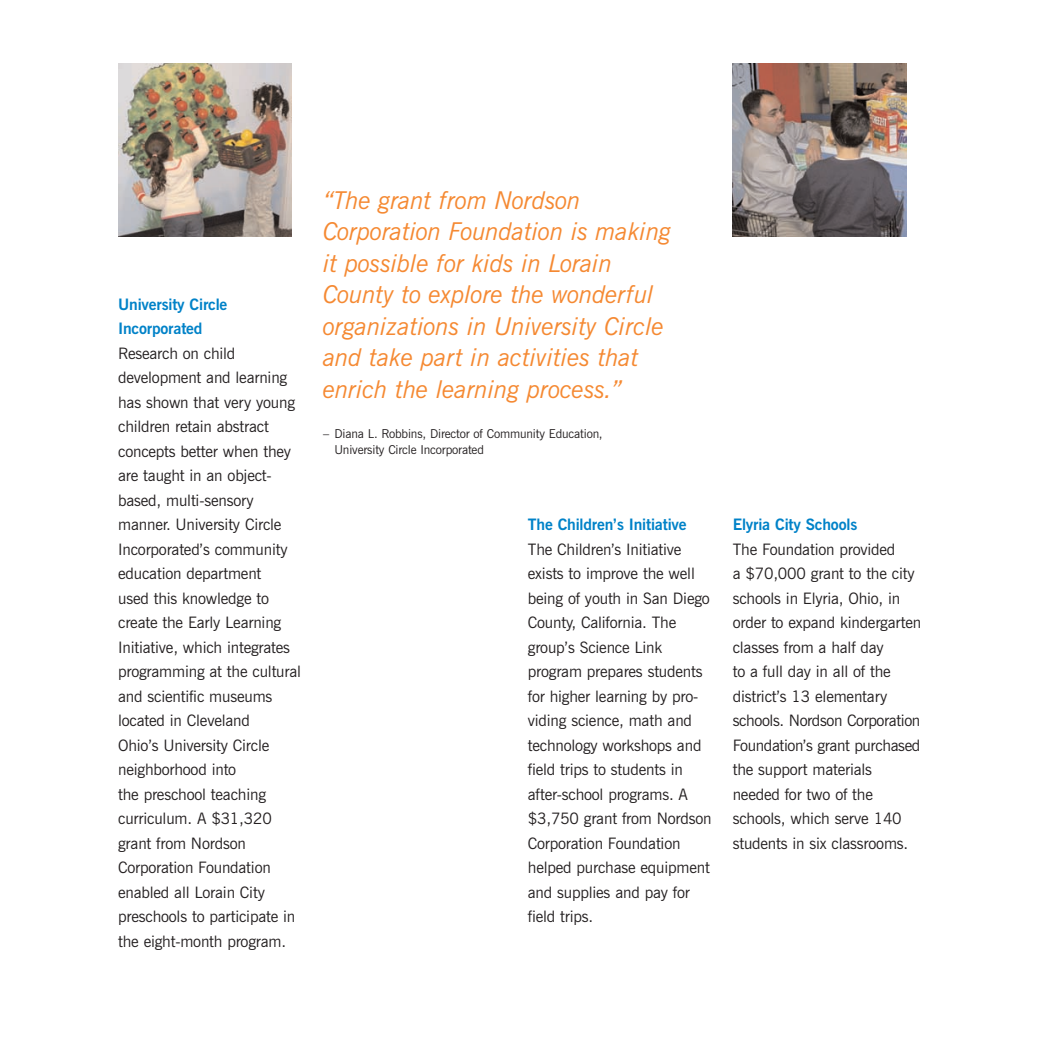
<style>
.page{position:relative;width:1040px;height:1040px;background:#fff}
.page>*{position:absolute;margin:0;border:0;box-sizing:border-box;transform-origin:0 0}
.t1{font:italic 24.5px/31.5px "News Gothic BT";letter-spacing:-.01em;color:#f58932}
.t2{font:15.75px/24.5px "News Gothic BT";letter-spacing:-.01em;color:#231f20}
.t3{font:700 15.75px/24.5px "News Gothic BT";letter-spacing:-.01em;color:#0082c8}
.t4{font:12.25px/15.8px "News Gothic BT";letter-spacing:-.01em;color:#231f20}
</style>
<div class="page">
<img style="left:732px;top:63px;width:174px;height:173px">
<img style="left:118px;top:63px;width:173px;height:173px">
<p class="t3" style="left:118px;top:292px;width:111px">University Circle<br>Incorporated</p>
<p class="t2" style="left:118px;top:341px;width:184px">Research on child development and learning has shown that very young children retain abstract concepts better when they are taught in an object&shy;based, multi-sensory manner. University Circle<br>Incorporated’s community education department<br>used this knowledge to create the Early Learning<br>Initiative, which integrates programming at the cultural and scientific museums located in Cleveland<br>Ohio’s University Circle neighborhood into<br>the preschool teaching curriculum. A $31,320 grant from Nordson<br>Corporation Foundation enabled all Lorain City preschools to participate in the eight-month program.</p>
<h1 class="t1" style="left:323px;top:184px;width:350px">“The grant from Nordson<br>Corporation Foundation is making it possible for kids in Lorain<br>County to explore the wonderful organizations in University Circle and take part in activities that enrich the learning process.”</h1>
<p class="t4" style="left:334px;top:426px;width:270px;text-indent:-11px">– Diana L. Robbins, Director of Community Education,<br>University Circle Incorporated</p>
<p class="t3" style="left:528px;top:512px;width:160px">The Children’s Initiative</p>
<p class="t2" style="left:528px;top:537px;width:185px">The Children’s Initiative exists to improve the well being of youth in San Diego<br>County, California. The group’s Science Link program prepares students for higher learning by pro&shy;viding science, math and technology workshops and field trips to students in after-school programs. A $3,750 grant from Nordson<br>Corporation Foundation helped purchase equipment and supplies and pay for field trips.</p>
<p class="t3" style="left:732px;top:512px;width:126px">Elyria City Schools</p>
<p class="t2" style="left:732px;top:537px;width:190px">The Foundation provided<br>a $70,000 grant to the city schools in Elyria, Ohio, in order to expand kindergarten classes from a half day<br>to a full day in all of the district’s 13 elementary schools. Nordson Corporation<br>Foundation’s grant purchased the support materials needed for two of the schools, which serve 140 students in six classrooms.</p>
</div>
